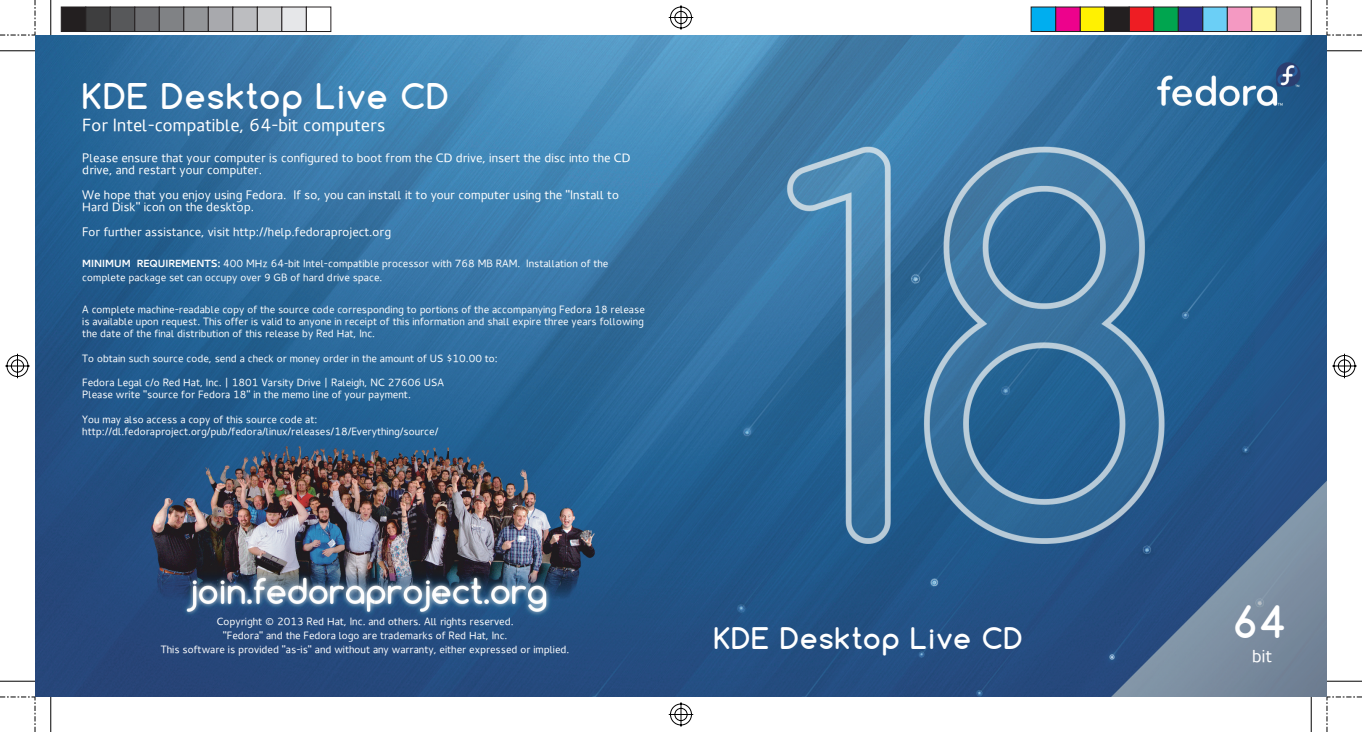
<style>
.page{position:relative;width:1362px;height:732px;background:#fff}
.page>*{position:absolute;margin:0;border:0;box-sizing:border-box;transform-origin:0 0}
.t1{font:700 42px "Comfortaa";color:#fff}
.t2{font:700 33.25px "Comfortaa";letter-spacing:.05em;color:#fff}
.t3{font:700 28px "Comfortaa";letter-spacing:.05em;color:#fff}
.t4{font:17.5px "Cantarell";color:#fff}
.t5{font:12.25px/12.2px "Cantarell";color:#fff}
.t6{font:10.5px/12.2px "Cantarell";color:#fff}
.s1{font-weight:700}
</style>
<div class="page">
<img style="left:35px;top:35px;width:1291px;height:661px">
<hr style="left:0;top:680px;width:35px;height:1px;background:#000">
<hr style="left:50px;top:696px;width:1px;height:36px;background:#000">
<hr style="left:0;top:50px;width:35px;height:1px;background:#000">
<hr style="left:50px;top:0;width:1px;height:35px;background:#000">
<hr style="left:1326px;top:680px;width:36px;height:1px;background:#000">
<hr style="left:1310px;top:696px;width:1px;height:36px;background:#000">
<hr style="left:1326px;top:50px;width:36px;height:1px;background:#000">
<hr style="left:1310px;top:0;width:1px;height:35px;background:#000">
<svg style="left:0;top:696px;width:36px;height:36px"></svg>
<svg style="left:0;top:0;width:36px;height:36px"></svg>
<svg style="left:1326px;top:696px;width:36px;height:36px"></svg>
<svg style="left:1326px;top:0;width:36px;height:36px"></svg>
<svg style="left:668px;top:702px;width:26px;height:25px"></svg>
<svg style="left:5px;top:353px;width:25px;height:26px"></svg>
<svg style="left:668px;top:5px;width:26px;height:25px"></svg>
<svg style="left:1332px;top:353px;width:25px;height:26px"></svg>
<div style="left:61px;top:7px;width:25px;height:25px;background:#231f20;border:1px solid #231f20"></div>
<div style="left:85px;top:7px;width:26px;height:25px;background:#3e3e3f;border:1px solid #231f20"></div>
<div style="left:110px;top:7px;width:25px;height:25px;background:#57585a;border:1px solid #231f20"></div>
<div style="left:134px;top:7px;width:26px;height:25px;background:#6c6d70;border:1px solid #231f20"></div>
<div style="left:159px;top:7px;width:25px;height:25px;background:#808285;border:1px solid #231f20"></div>
<div style="left:183px;top:7px;width:26px;height:25px;background:#939598;border:1px solid #231f20"></div>
<div style="left:208px;top:7px;width:25px;height:25px;background:#a8a9ad;border:1px solid #231f20"></div>
<div style="left:232px;top:7px;width:26px;height:25px;background:#bcbdc0;border:1px solid #231f20"></div>
<div style="left:257px;top:7px;width:25px;height:25px;background:#d1d2d4;border:1px solid #231f20"></div>
<div style="left:281px;top:7px;width:26px;height:25px;background:#e6e7e9;border:1px solid #231f20"></div>
<div style="left:306px;top:7px;width:25px;height:25px;background:#fff;border:1px solid #231f20"></div>
<div style="left:1275px;top:7px;width:26px;height:25px;background:#939598;border:1px solid #231f20"></div>
<div style="left:1251px;top:7px;width:25px;height:25px;background:#fff79a;border:1px solid #231f20"></div>
<div style="left:1226px;top:7px;width:26px;height:25px;background:#f499c2;border:1px solid #231f20"></div>
<div style="left:1202px;top:7px;width:25px;height:25px;background:#6bcff6;border:1px solid #231f20"></div>
<div style="left:1177px;top:7px;width:26px;height:25px;background:#2e3092;border:1px solid #231f20"></div>
<div style="left:1153px;top:7px;width:25px;height:25px;background:#00a54f;border:1px solid #231f20"></div>
<div style="left:1128px;top:7px;width:26px;height:25px;background:#ee1d23;border:1px solid #231f20"></div>
<div style="left:1104px;top:7px;width:25px;height:25px;background:#231f20"></div>
<div style="left:1079px;top:7px;width:26px;height:25px;background:#fff101;border:1px solid #231f20"></div>
<div style="left:1055px;top:7px;width:25px;height:25px;background:#ed028c;border:1px solid #231f20"></div>
<div style="left:1030px;top:7px;width:26px;height:25px;background:#00aeef;border:1px solid #231f20"></div>
<h2 class="t2" style="left:82px;top:78px;width:368px">KDE Desktop Live CD</h2>
<h3 class="t4" style="left:82px;top:113px;width:305px">For Intel-compatible, 64-bit computers</h3>
<p class="t5" style="left:82px;top:151px;width:549px">Please ensure that your computer is configured to boot from the CD drive, insert the disc into the CD drive, and restart your computer.</p>
<p class="t5" style="left:82px;top:188px;width:538px">We hope that you enjoy using Fedora. If so, you can install it to your computer using the "Install to<br>Hard Disk" icon on the desktop.</p>
<p class="t5" style="left:82px;top:225px;width:310px">For further assistance, visit http://help.fedoraproject.org</p>
<p class="t6" style="left:82px;top:256px;width:528px;line-height:14.2px"><span class="s1">MINIMUM REQUIREMENTS:</span> 400 MHz 64-bit Intel-compatible processor with 768 MB RAM. Installation of the complete package set can occupy over 9 GB of hard drive space.</p>
<p class="t6" style="left:82px;top:302px;width:564px;text-align:justify">A complete machine-readable copy of the source code corresponding to portions of the accompanying Fedora 18 release is available upon request. This offer is valid to anyone in receipt of this information and shall expire three years following the date of the final distribution of this release by Red Hat, Inc.</p>
<p class="t6" style="left:82px;top:351px;width:417px">To obtain such source code, send a check or money order in the amount of US $10.00 to:</p>
<p class="t6" style="left:82px;top:376px;width:363px">Fedora Legal c/o Red Hat, Inc. | 1801 Varsity Drive | Raleigh, NC 27606 USA<br>Please write "source for Fedora 18" in the memo line of your payment.</p>
<p class="t6" style="left:82px;top:412px;width:358px">You may also access a copy of this source code at: http://dl.fedoraproject.org/pub/fedora/linux/releases/18/Everything/source/</p>
<p class="t6" style="left:161px;top:613px;width:410px;line-height:14.2px;text-align:center">Copyright © 2013 Red Hat, Inc. and others. All rights reserved.<br>"Fedora" and the Fedora logo are trademarks of Red Hat, Inc.<br>This software is provided "as-is" and without any warranty, either expressed or implied.</p>
<h3 class="t3" style="left:714px;top:622px;width:310px">KDE Desktop Live CD</h3>
<h1 class="t1" style="left:1233px;top:599px;width:54px">64</h1>
<h3 class="t4" style="left:1252px;top:643px;width:21px">bit</h3>
</div>
